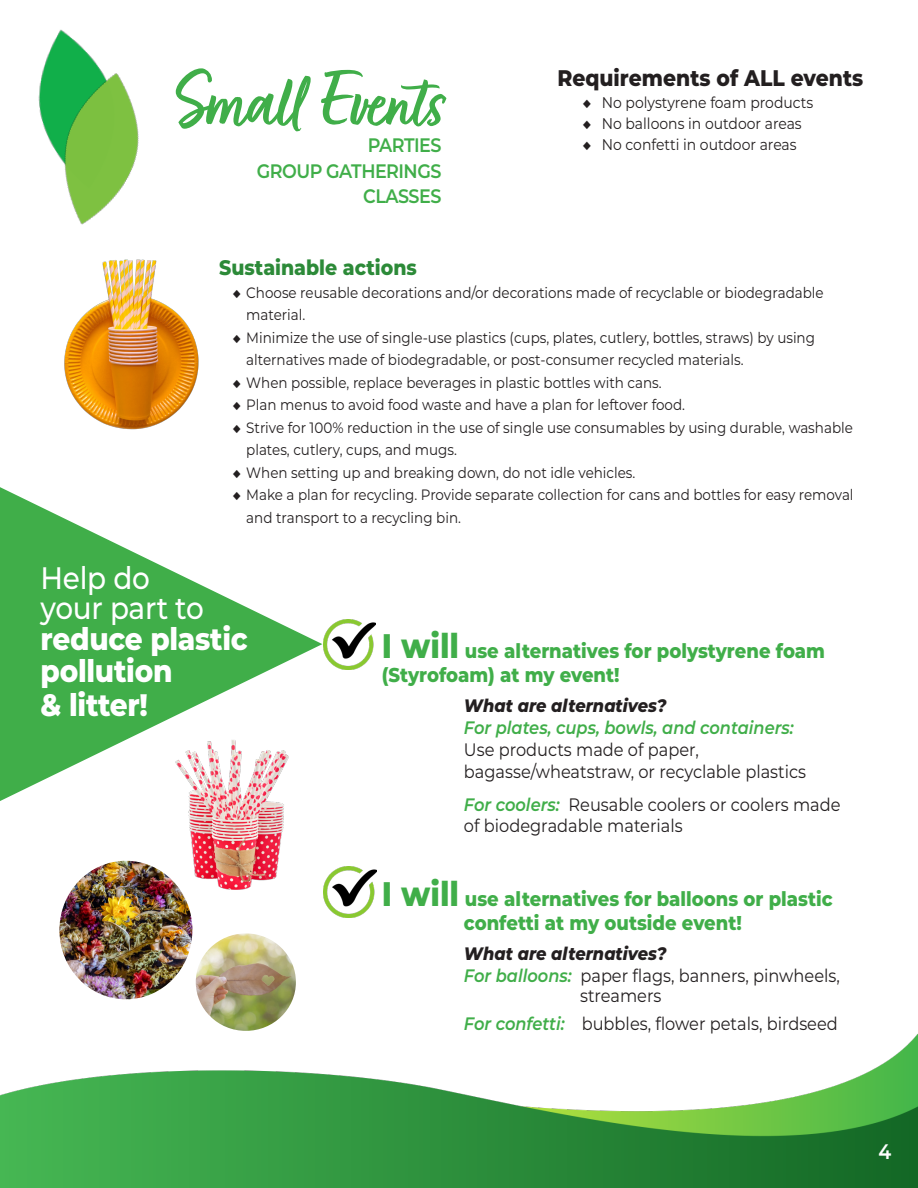
<style>
.page{position:relative;width:918px;height:1188px;background:#fff}
.page>*{position:absolute;margin:0;border:0;box-sizing:border-box;transform-origin:0 0}
.t1{font:87.45px "Htsctn Fave Script Bold Pro";letter-spacing:-.02em;color:#40ae49}
.t2{font:800 31.05px/31px "Gkyqkm Montserrat";letter-spacing:-.01em;color:#fff;scale:.9 1}
.t3{font:800 22.5px "Gkyqkm Montserrat";color:#231f20;scale:.9 1}
.t4{font:800 21px "Gkyqkm Montserrat";color:#2c8a38;scale:.9 1}
.t5{font:600 21px "Plkggx Montserrat";color:#fff;scale:.9 1}
.t6{font:800 20.1px/24px "Gkyqkm Montserrat";color:#40ae49;scale:.9 1}
.t7{font:600 19.5px/25.5px "Plkggx Montserrat";letter-spacing:-.03em;color:#40ae49;text-align:right;scale:.9 1}
.t8{font:18px/21.6px "Lpntwl Montserrat";color:#231f20;scale:.9 1}
.t9{font:italic 800 18px "Fqtykt Montserrat";color:#231f20;scale:.9 1}
.t10{font:italic 600 18px "Chscxh Montserrat";color:#40ae49;scale:.9 1}
.t11{font:15.45px "Lpntwl Montserrat";color:#231f20;scale:.9 1}
.t12{font:15px/22.5px "Lpntwl Montserrat";color:#231f20;scale:.9 1}
.s1{font-family:"Ldrygx Montserrat";font-weight:700}
.s2{font-family:"Xsynkn Montserrat";font-weight:500}
.s3{font-size:34.05px}
.s4{font-family:"Chscxh Montserrat";font-weight:600;font-style:italic;color:#40ae49}
</style>
<div class="page">
<img style="left:0;top:1033px;width:918px;height:155px">
<img style="left:64px;top:259px;width:135px;height:171px">
<svg style="left:0;top:487px;width:322px;height:314px;fill:#40ae49"></svg>
<img style="left:323px;top:620px;width:53px;height:50px">
<img style="left:323px;top:866px;width:54px;height:51px">
<img style="left:59px;top:861px;width:133px;height:138px">
<img style="left:196px;top:933px;width:100px;height:98px">
<img style="left:168px;top:730px;width:128px;height:167px">
<img style="left:44px;top:29px;width:54px;height:36px">
<img style="left:38px;top:65px;width:101px;height:160px">
<h2 class="t1" style="left:177px;top:54px;width:272px">Small Events</h2>
<h2 class="t7" style="left:257px;top:132px;width:207px">PARTIES<br>GROUP GATHERINGS<br>CLASSES</h2>
<h3 class="t4" style="left:219px;top:252px;width:221px">Sustainable actions</h3>
<h3 class="t3" style="left:557px;top:62px;width:341px">Requirements of ALL events</h3>
<p class="t11" style="left:583px;top:91px;width:258px"><span class="s1">◆</span> No polystyrene foam products</p>
<p class="t11" style="left:583px;top:113px;width:245px"><span class="s1">◆</span> No balloons in outdoor areas</p>
<p class="t11" style="left:583px;top:134px;width:239px"><span class="s1">◆</span> No confetti in outdoor areas</p>
<p class="t12" style="left:246px;top:281px;width:643px;text-indent:-13px"><span class="s1">◆</span> Choose reusable decorations and/or decorations made of recyclable or biodegradable material.</p>
<p class="t12" style="left:246px;top:326px;width:634px;text-indent:-13px"><span class="s1">◆</span> Minimize the use of single-use plastics (cups, plates, cutlery, bottles, straws) by using alternatives made of biodegradable, or post-consumer recycled materials.</p>
<p class="t12" style="left:233px;top:371px;width:478px"><span class="s1">◆</span> When possible, replace beverages in plastic bottles with cans.</p>
<p class="t12" style="left:233px;top:393px;width:504px"><span class="s1">◆</span> Plan menus to avoid food waste and have a plan for leftover food.</p>
<p class="t12" style="left:246px;top:416px;width:676px;text-indent:-13px"><span class="s1">◆</span> Strive for 100% reduction in the use of single use consumables by using durable, washable plates, cutlery, cups, and mugs.</p>
<p class="t12" style="left:233px;top:461px;width:449px"><span class="s1">◆</span> When setting up and breaking down, do not idle vehicles.</p>
<p class="t12" style="left:246px;top:483px;width:676px;text-indent:-13px"><span class="s1">◆</span> Make a plan for recycling. Provide separate collection for cans and bottles for easy removal and transport to a recycling bin.</p>
<p class="t2" style="left:41px;top:561px;width:232px"><span class="s2">Help do<br>your part to </span>reduce plastic pollution</p>
<p class="t2" style="left:41px;top:688px;width:121px">&amp; litter!</p>
<p class="t6" style="left:382px;top:638px;width:494px"><span class="s3">I will</span> use alternatives for polystyrene foam (Styrofoam) at my event!</p>
<h4 class="t9" style="left:464px;top:692px;width:227px">What are alternatives?</h4>
<p class="t10" style="left:464px;top:715px;width:368px">For plates, cups, bowls, and containers:</p>
<p class="t8" style="left:464px;top:738px;width:382px">Use products made of paper, bagasse/wheatstraw, or recyclable plastics</p>
<p class="t8" style="left:464px;top:793px;width:420px;line-height:21px"><span class="s4">For coolers:</span> Reusable coolers or coolers made of biodegradable materials</p>
<p class="t6" style="left:382px;top:885px;width:502px;text-align:center"><span class="s3">I will</span> use alternatives for balloons or plastic confetti at my outside event!</p>
<h4 class="t9" style="left:464px;top:940px;width:227px">What are alternatives?</h4>
<p class="t8" style="left:580px;top:965px;width:290px;line-height:20px;text-indent:-116px"><span class="s4">For balloons:</span> paper flags, banners, pinwheels, streamers</p>
<p class="t8" style="left:464px;top:1012px;width:417px"><span class="s4">For confetti:</span> bubbles, flower petals, birdseed</p>
<p class="t5" style="left:879px;top:1137px;width:16px">4</p>
</div>
